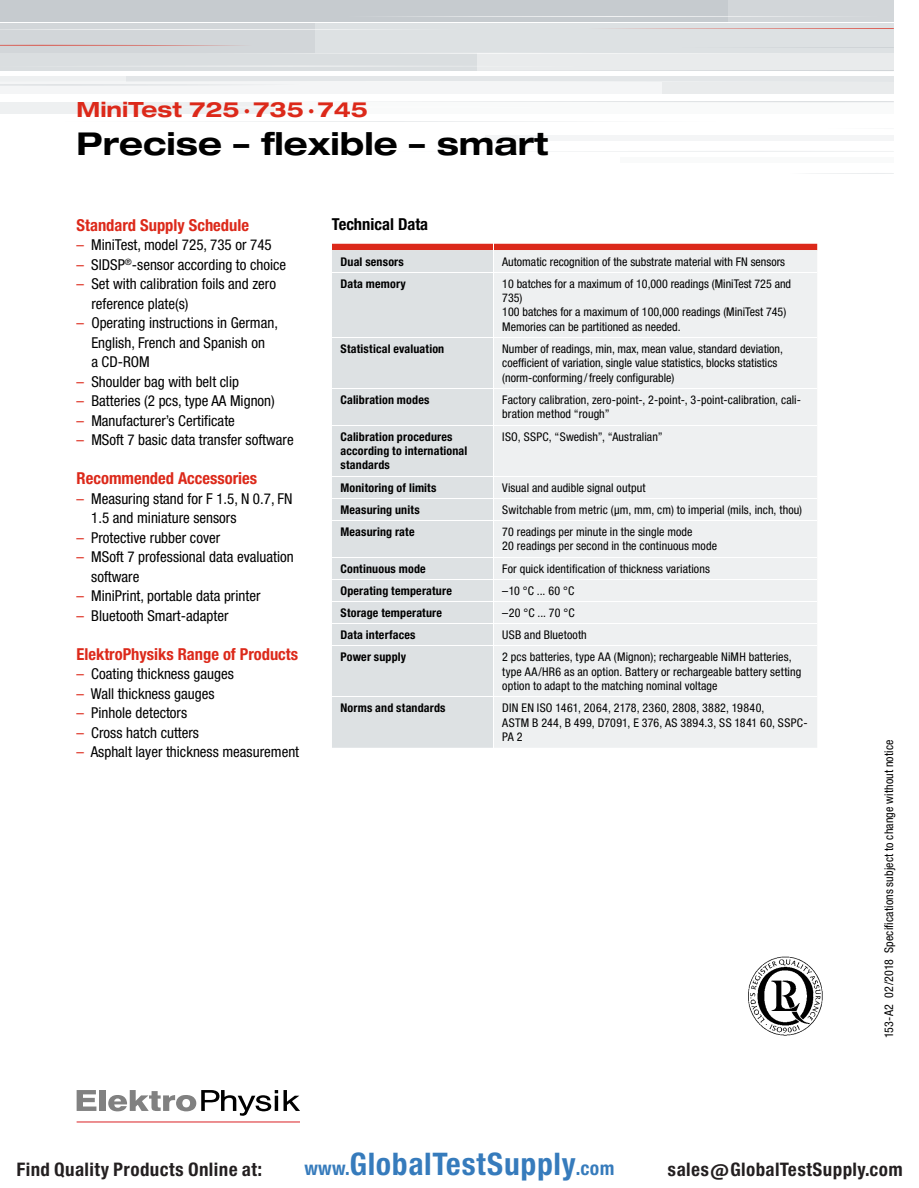
<style>
.page{position:relative;width:919px;height:1188px;background:#fff}
.page>*{position:absolute;margin:0;border:0;box-sizing:border-box;transform-origin:0 0}
.t1{font:700 expanded 31.5px "Helvetica Neue LT Std";color:#000}
.t2{font:29.7px "Europa Gro Nr 2 SBOP Bol Con";letter-spacing:.02em;color:#367bbc}
.t3{font:700 expanded 21px "Helvetica Neue LT Std";color:#dc291a}
.t4{font:17.85px "Europa Gro Nr 2 SBOP Bol Con";letter-spacing:.02em;color:#231f20}
.t5{font:700 condensed 16.5px "Helvetica Neue LT Std";color:#dc291a}
.t6{font:700 condensed 16.5px "Helvetica Neue LT Std";color:#000}
.t7{font:condensed 15px/19.5px "Helvetica Neue LT Std";color:#000}
.t8{font:condensed 12px/14.4px "Helvetica Neue LT Std";letter-spacing:.005em;color:#000}
.t9{font:700 condensed 12px/14.4px "Helvetica Neue LT Std";letter-spacing:.015em;color:#000}
.t10{font:condensed 12px/14.4px "Helvetica Neue LT Std";letter-spacing:.025em;color:#000}
.s1{color:#dc291a}
.s2{font-size:18.3px}
</style>
<div class="page">
<img style="left:748px;top:956px;width:75px;height:80px">
<hr style="left:77px;top:1122px;width:223px;height:1px;background:#da2125">
<svg style="left:77px;top:1090px;width:19px;height:21px"></svg>
<div style="left:99px;top:1090px;width:6px;height:21px;background:#818181"></div>
<svg style="left:108px;top:1090px;width:192px;height:26px"></svg>
<div style="left:727px;top:0;width:166px;height:21px;background:#d2d6d9"></div>
<div style="left:0;top:0;width:727px;height:21px;background:#c6cbcf"></div>
<div style="left:476px;top:53px;width:417px;height:18px;background:#e9ebec"></div>
<div style="left:0;top:53px;width:476px;height:18px;background:#dadee0"></div>
<div style="left:273px;top:102px;width:620px;height:12px;background:#f9fafa"></div>
<div style="left:0;top:102px;width:273px;height:12px;background:#eef0f1"></div>
<div style="left:0;top:82px;width:662px;height:12px;background:#f4f5f6"></div>
<div style="left:662px;top:82px;width:231px;height:12px;background:#e9ebec"></div>
<div style="left:485px;top:135px;width:408px;height:6px;background:#f4f5f6"></div>
<div style="left:620px;top:157px;width:273px;height:6px;background:#f9fafa"></div>
<div style="left:0;top:76px;width:126px;height:6px;background:#eef0f1"></div>
<div style="left:126px;top:76px;width:767px;height:6px;background:#e3e6e8"></div>
<div style="left:315px;top:24px;width:578px;height:29px;background:#dde1e3"></div>
<div style="left:0;top:24px;width:315px;height:29px;background:#d2d6d9"></div>
<svg style="left:0;top:29px;width:377px;height:1px"></svg>
<svg style="left:398px;top:16px;width:419px;height:1px"></svg>
<svg style="left:163px;top:66px;width:730px;height:5px"></svg>
<svg style="left:0;top:81px;width:647px;height:5px"></svg>
<svg style="left:273px;top:101px;width:620px;height:5px"></svg>
<svg style="left:222px;top:121px;width:338px;height:1px"></svg>
<svg style="left:568px;top:151px;width:325px;height:1px"></svg>
<svg style="left:811px;top:173px;width:82px;height:1px"></svg>
<svg style="left:0;top:45px;width:893px;height:9px"></svg>
<hr style="left:587px;top:28px;width:306px;height:1px;background:#dc291a">
<hr style="left:827px;top:129px;width:66px;height:1px;background:#e3e6e8">
<div style="left:332px;top:273px;width:161px;height:475px;background:#dde1e3"></div>
<div style="left:494px;top:273px;width:322px;height:475px;background:#eef0f1"></div>
<hr style="left:332px;top:337px;width:161px;height:1px;background:#fff">
<hr style="left:493px;top:337px;width:323px;height:1px;background:#fff">
<hr style="left:332px;top:388px;width:161px;height:1px;background:#fff">
<hr style="left:493px;top:388px;width:323px;height:1px;background:#fff">
<hr style="left:332px;top:425px;width:161px;height:1px;background:#fff">
<hr style="left:493px;top:425px;width:323px;height:1px;background:#fff">
<hr style="left:332px;top:476px;width:161px;height:1px;background:#fff">
<hr style="left:493px;top:476px;width:323px;height:1px;background:#fff">
<hr style="left:332px;top:498px;width:161px;height:1px;background:#fff">
<hr style="left:493px;top:498px;width:323px;height:1px;background:#fff">
<hr style="left:332px;top:520px;width:161px;height:1px;background:#fff">
<hr style="left:493px;top:520px;width:323px;height:1px;background:#fff">
<hr style="left:332px;top:557px;width:161px;height:1px;background:#fff">
<hr style="left:493px;top:557px;width:323px;height:1px;background:#fff">
<hr style="left:332px;top:579px;width:161px;height:1px;background:#fff">
<hr style="left:493px;top:579px;width:323px;height:1px;background:#fff">
<hr style="left:332px;top:601px;width:161px;height:1px;background:#fff">
<hr style="left:493px;top:601px;width:323px;height:1px;background:#fff">
<hr style="left:332px;top:623px;width:161px;height:1px;background:#fff">
<hr style="left:493px;top:623px;width:323px;height:1px;background:#fff">
<hr style="left:332px;top:645px;width:161px;height:1px;background:#fff">
<hr style="left:493px;top:645px;width:323px;height:1px;background:#fff">
<hr style="left:332px;top:696px;width:161px;height:1px;background:#fff">
<hr style="left:493px;top:696px;width:323px;height:1px;background:#fff">
<svg style="left:332px;top:244px;width:484px;height:28px;background:#e5c1bf"></svg>
<h3 class="t3" style="left:77px;top:96px;width:293px">MiniTest 725 · 735 · 745</h3>
<h1 class="t1" style="left:77px;top:124px;width:473px">Precise – flexible – smart</h1>
<h3 class="t5" style="left:77px;top:215px;width:174px">Standard Supply Schedule</h3>
<p class="t7" style="left:77px;top:235px;width:196px"><span class="s1">–</span> MiniTest, model 725, 735 or 745</p>
<p class="t7" style="left:77px;top:255px;width:211px"><span class="s1">–</span> SIDSP<sup>®</sup>-sensor according to choice</p>
<p class="t7" style="left:91px;top:274px;width:186px;text-indent:-15px"><span class="s1">–</span> Set with calibration foils and zero reference plate(s)</p>
<p class="t7" style="left:91px;top:313px;width:188px;text-indent:-15px"><span class="s1">–</span> Operating instructions in German,<br>English, French and Spanish on<br>a CD-ROM</p>
<p class="t7" style="left:77px;top:372px;width:164px"><span class="s1">–</span> Shoulder bag with belt clip</p>
<p class="t7" style="left:77px;top:391px;width:200px"><span class="s1">–</span> Batteries (2 pcs, type AA Mignon)</p>
<p class="t7" style="left:77px;top:411px;width:160px"><span class="s1">–</span> Manufacturer’s Certificate</p>
<p class="t7" style="left:77px;top:430px;width:218px"><span class="s1">–</span> MSoft 7 basic data transfer software</p>
<h3 class="t5" style="left:77px;top:468px;width:182px">Recommended Accessories</h3>
<p class="t7" style="left:91px;top:489px;width:203px;text-indent:-15px"><span class="s1">–</span> Measuring stand for F 1.5, N 0.7, FN<br>1.5 and miniature sensors</p>
<p class="t7" style="left:77px;top:528px;width:145px"><span class="s1">–</span> Protective rubber cover</p>
<p class="t7" style="left:91px;top:547px;width:204px;text-indent:-15px"><span class="s1">–</span> MSoft 7 professional data evaluation software</p>
<p class="t7" style="left:77px;top:586px;width:185px"><span class="s1">–</span> MiniPrint, portable data printer</p>
<p class="t7" style="left:77px;top:606px;width:153px"><span class="s1">–</span> Bluetooth Smart-adapter</p>
<h3 class="t5" style="left:77px;top:644px;width:223px">ElektroPhysiks Range of Products</h3>
<p class="t7" style="left:77px;top:664px;width:159px"><span class="s1">–</span> Coating thickness gauges</p>
<p class="t7" style="left:77px;top:684px;width:139px"><span class="s1">–</span> Wall thickness gauges</p>
<p class="t7" style="left:77px;top:703px;width:112px"><span class="s1">–</span> Pinhole detectors</p>
<p class="t7" style="left:77px;top:723px;width:124px"><span class="s1">–</span> Cross hatch cutters</p>
<p class="t7" style="left:77px;top:742px;width:224px"><span class="s1">–</span> Asphalt layer thickness measurement</p>
<h3 class="t6" style="left:332px;top:214px;width:98px">Technical Data</h3>
<p class="t9" style="left:340px;top:254px;width:65px">Dual sensors</p>
<p class="t8" style="left:502px;top:254px;width:284px">Automatic recognition of the substrate material with FN sensors</p>
<p class="t9" style="left:340px;top:276px;width:67px">Data memory</p>
<p class="t8" style="left:502px;top:276px;width:290px">10 batches for a maximum of 10,000 readings (MiniTest 725 and 735)<br>100 batches for a maximum of 100,000 readings (MiniTest 745)<br>Memories can be partitioned as needed.</p>
<p class="t9" style="left:340px;top:341px;width:105px">Statistical evaluation</p>
<p class="t8" style="left:502px;top:342px;width:282px">Number of readings, min, max, mean value, standard deviation, coefficient of variation, single value statistics, blocks statistics (norm-conforming / freely configurable)</p>
<p class="t9" style="left:340px;top:392px;width:90px">Calibration modes</p>
<p class="t8" style="left:502px;top:393px;width:300px">Factory calibration, zero-point-, 2-point-, 3-point-calibration, cali&shy;bration method “rough”</p>
<p class="t9" style="left:340px;top:429px;width:128px">Calibration procedures according to international standards</p>
<p class="t8" style="left:502px;top:429px;width:162px">ISO, SSPC, “Swedish”, “Australian”</p>
<p class="t9" style="left:340px;top:480px;width:97px">Monitoring of limits</p>
<p class="t8" style="left:502px;top:480px;width:145px">Visual and audible signal output</p>
<p class="t9" style="left:340px;top:502px;width:81px">Measuring units</p>
<p class="t8" style="left:502px;top:502px;width:301px">Switchable from metric (μm, mm, cm) to imperial (mils, inch, thou)</p>
<p class="t9" style="left:340px;top:524px;width:76px">Measuring rate</p>
<p class="t8" style="left:502px;top:524px;width:216px">70 readings per minute in the single mode<br>20 readings per second in the continuous mode</p>
<p class="t9" style="left:340px;top:561px;width:87px">Continuous mode</p>
<p class="t8" style="left:502px;top:561px;width:209px">For quick identification of thickness variations</p>
<p class="t9" style="left:340px;top:583px;width:113px">Operating temperature</p>
<p class="t8" style="left:502px;top:583px;width:73px">– 10 °C ... 60 °C</p>
<p class="t9" style="left:340px;top:605px;width:103px">Storage temperature</p>
<p class="t8" style="left:502px;top:605px;width:74px">– 20 °C ... 70 °C</p>
<p class="t9" style="left:340px;top:627px;width:77px">Data interfaces</p>
<p class="t8" style="left:502px;top:628px;width:86px">USB and Bluetooth</p>
<p class="t9" style="left:340px;top:650px;width:67px">Power supply</p>
<p class="t8" style="left:502px;top:650px;width:300px">2 pcs batteries, type AA (Mignon); rechargeable NiMH batteries, type AA/HR6 as an option. Battery or rechargeable battery setting option to adapt to the matching nominal voltage</p>
<p class="t9" style="left:340px;top:701px;width:106px">Norms and standards</p>
<p class="t10" style="left:502px;top:701px;width:306px">DIN EN ISO 1461, 2064, 2178, 2360, 2808, 3882, 19840,<br>ASTM B 244, B 499, D7091, E 376, AS 3894.3, SS 1841 60, SSPC-<br>PA 2</p>
<p class="t8" style="left:881px;top:1038px;width:300px;rotate:-90deg">153-A2 02/2018 Specifications subject to change without notice</p>
<h3 class="t4" style="left:17px;top:1159px;width:247px">Find Quality Products Online at:</h3>
<h2 class="t2" style="left:304px;top:1147px;width:311px"><span class="s2">www.</span>GlobalTestSupply<span class="s2">.com</span></h2>
<h3 class="t4" style="left:667px;top:1159px;width:236px">sales@GlobalTestSupply.com</h3>
</div>
